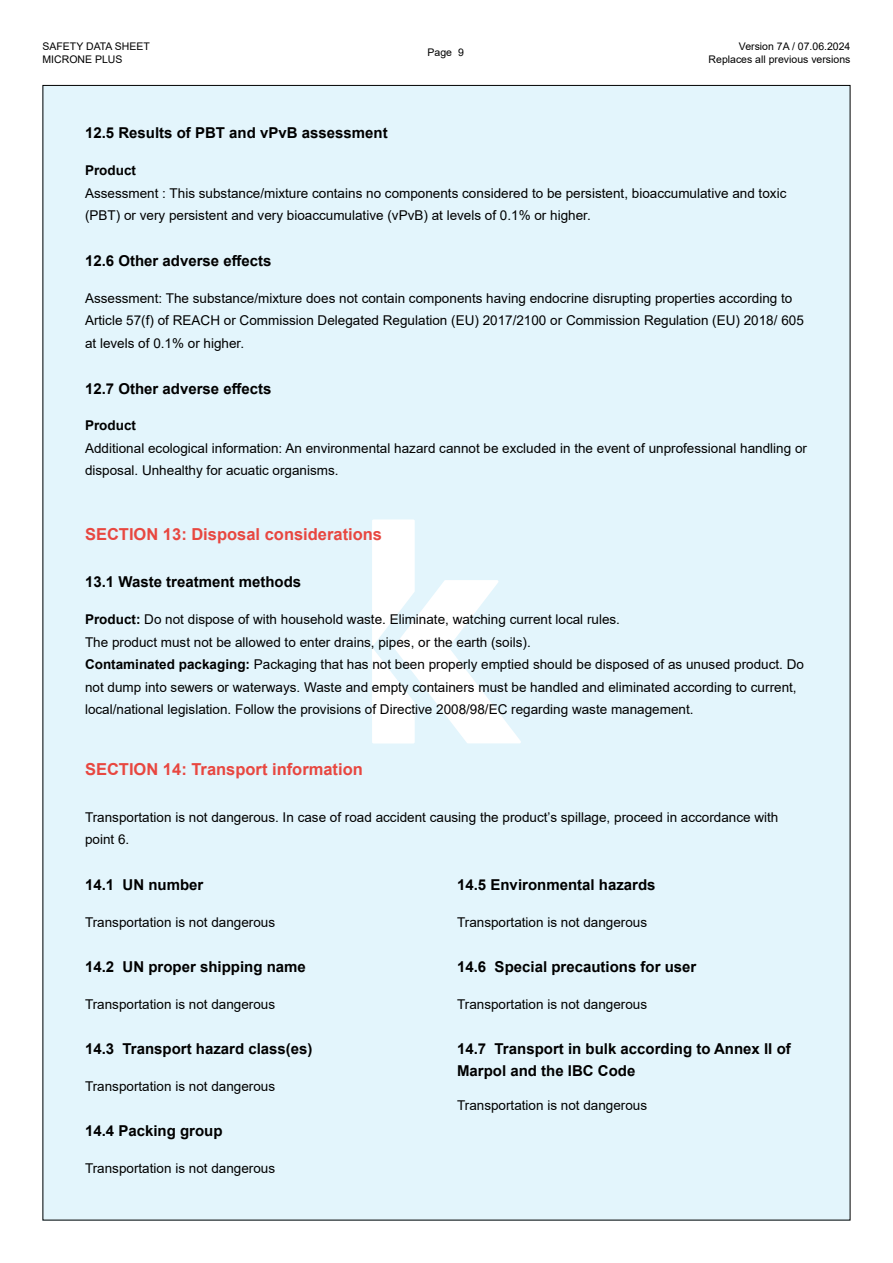
<style>
.page{position:relative;width:893px;height:1263px;background:#fff}
.page>*{position:absolute;margin:0;border:0;box-sizing:border-box;transform-origin:0 0}
.t1{font:700 16.5px "Arial";color:#e84740}
.t2{font:700 15px/22.5px "Arial";color:#000}
.t3{font:13.5px/22.5px "Arial";color:#000}
.t4{font:700 13.5px "Arial";color:#000}
.t5{font:10.5px/12.6px "Arial";color:#000}
.s1{font-weight:700}
</style>
<div class="page">
<div style="left:43px;top:85px;width:807px;height:1135px;background:#e3f5fc"></div>
<svg style="left:372px;top:519px;width:149px;height:224px"></svg>
<p class="t5" style="left:43px;top:40px;width:109px">SAFETY DATA SHEET<br>MICRONE PLUS</p>
<p class="t5" style="left:709px;top:40px;width:143px;text-align:right">Version 7A / 07.06.2024<br>Replaces all previous versions</p>
<p class="t5" style="left:428px;top:46px;width:38px">Page 9</p>
<p class="t2" style="left:85px;top:122px;width:304px">12.5 Results of PBT and vPvB assessment</p>
<p class="t4" style="left:85px;top:161px;width:53px">Product</p>
<p class="t3" style="left:85px;top:182px;width:703px">Assessment : This substance/mixture contains no components considered to be persistent, bioaccumulative and toxic (PBT) or very persistent and very bioaccumulative (vPvB) at levels of 0.1% or higher.</p>
<p class="t2" style="left:85px;top:250px;width:188px">12.6 Other adverse effects</p>
<p class="t3" style="left:85px;top:287px;width:720px">Assessment: The substance/mixture does not contain components having endocrine disrupting properties according to<br>Article 57(f) of REACH or Commission Delegated Regulation (EU) 2017/2100 or Commission Regulation (EU) 2018/ 605 at levels of 0.1% or higher.</p>
<p class="t2" style="left:85px;top:377px;width:188px">12.7 Other adverse effects</p>
<p class="t4" style="left:85px;top:416px;width:53px">Product</p>
<p class="t3" style="left:85px;top:437px;width:723px">Additional ecological information: An environmental hazard cannot be excluded in the event of unprofessional handling or disposal. Unhealthy for acuatic organisms.</p>
<p class="t1" style="left:85px;top:523px;width:299px">SECTION 13: Disposal considerations</p>
<p class="t2" style="left:85px;top:571px;width:218px">13.1 Waste treatment methods</p>
<p class="t3" style="left:85px;top:608px;width:720px"><span class="s1">Product:</span> Do not dispose of with household waste. Eliminate, watching current local rules.<br>The product must not be allowed to enter drains, pipes, or the earth (soils).<br><span class="s1">Contaminated packaging:</span> Packaging that has not been properly emptied should be disposed of as unused product. Do not dump into sewers or waterways. Waste and empty containers must be handled and eliminated according to current, local/national legislation. Follow the provisions of Directive 2008/98/EC regarding waste management.</p>
<p class="t1" style="left:85px;top:758px;width:279px">SECTION 14: Transport information</p>
<p class="t3" style="left:85px;top:806px;width:695px">Transportation is not dangerous. In case of road accident causing the product’s spillage, proceed in accordance with point 6.</p>
<p class="t2" style="left:85px;top:874px;width:120px">14.1 UN number</p>
<p class="t2" style="left:457px;top:874px;width:200px">14.5 Environmental hazards</p>
<p class="t3" style="left:85px;top:911px;width:192px">Transportation is not dangerous</p>
<p class="t3" style="left:457px;top:911px;width:192px">Transportation is not dangerous</p>
<p class="t2" style="left:85px;top:956px;width:222px">14.2 UN proper shipping name</p>
<p class="t3" style="left:85px;top:993px;width:192px">Transportation is not dangerous</p>
<p class="t2" style="left:85px;top:1037px;width:229px">14.3 Transport hazard class(es)</p>
<p class="t3" style="left:85px;top:1074px;width:192px">Transportation is not dangerous</p>
<p class="t2" style="left:85px;top:1119px;width:139px">14.4 Packing group</p>
<p class="t3" style="left:85px;top:1156px;width:192px">Transportation is not dangerous</p>
<p class="t2" style="left:457px;top:956px;width:241px">14.6 Special precautions for user</p>
<p class="t3" style="left:457px;top:993px;width:192px">Transportation is not dangerous</p>
<p class="t2" style="left:457px;top:1037px;width:335px">14.7 Transport in bulk according to Annex II of<br>Marpol and the IBC Code</p>
<p class="t3" style="left:457px;top:1094px;width:192px">Transportation is not dangerous</p>
</div>
